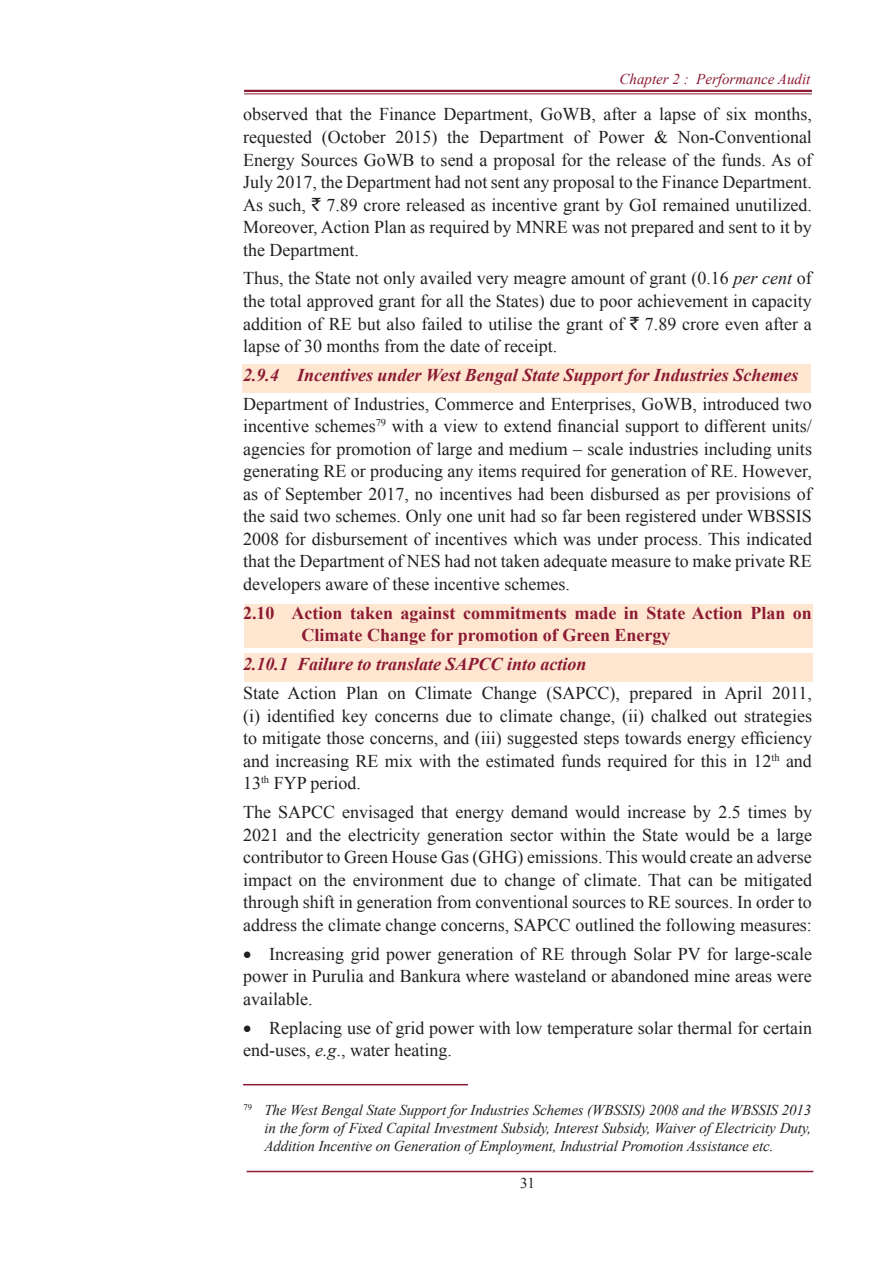
<style>
.page{position:relative;width:893px;height:1263px;background:#fff}
.page>*{position:absolute;margin:0;border:0;box-sizing:border-box;transform-origin:0 0}
.t1{font:18px/22.5px "Times New Roman";color:#231f20;text-align:justify}
.t2{font:italic 700 18px "Times New Roman";color:#8b1a33}
.t3{font:700 18px/22.5px "Times New Roman";color:#8b1a33}
.t4{font:italic 15px/18px "Times New Roman";letter-spacing:-.01em;color:#231f20;text-align:justify}
.t5{font:italic 15px "Times New Roman";color:#8b1a33}
.t6{font:15px "Times New Roman";color:#231f20}
.s1{font-family:"Rupee Foradian"}
.s2{font-style:italic}
</style>
<div class="page">
<hr style="left:244px;top:90px;width:568px;height:2px;background:#8b1a33">
<hr style="left:244px;top:93px;width:568px;height:1px;background:#8b1a33">
<hr style="left:247px;top:1171px;width:566px;height:1px;background:#8b1a33">
<div style="left:244px;top:653px;width:568px;height:28px;background:#fee6d1"></div>
<div style="left:244px;top:604px;width:568px;height:44px;background:#fee6d1"></div>
<div style="left:242px;top:365px;width:569px;height:28px;background:#fee6d1"></div>
<hr style="left:243px;top:1084px;width:225px;height:1px;background:#8b1a33">
<p class="t5" style="left:619px;top:69px;width:192px">Chapter 2 : Performance Audit</p>
<p class="t1" style="left:243px;top:103px;width:570px">observed that the Finance Department, GoWB, after a lapse of six months, requested (October 2015) the Department of Power &amp; Non-Conventional Energy Sources GoWB to send a proposal for the release of the funds. As of July 2017, the Department had not sent any proposal to the Finance Department.<br>As such, <span class="s1">`</span> 7.89 crore released as incentive grant by GoI remained unutilized.<br>Moreover, Action Plan as required by MNRE was not prepared and sent to it by the Department.</p>
<p class="t1" style="left:243px;top:267px;width:570px">Thus, the State not only availed very meagre amount of grant (0.16 <span class="s2">per cent</span> of the total approved grant for all the States) due to poor achievement in capacity addition of RE but also failed to utilise the grant of <span class="s1">`</span> 7.89 crore even after a lapse of 30 months from the date of receipt.</p>
<p class="t2" style="left:243px;top:362px;width:557px">2.9.4 Incentives under West Bengal State Support for Industries Schemes</p>
<p class="t1" style="left:243px;top:392px;width:570px">Department of Industries, Commerce and Enterprises, GoWB, introduced two incentive schemes<sup>79</sup> with a view to extend financial support to different units/ agencies for promotion of large and medium – scale industries including units generating RE or producing any items required for generation of RE. However, as of September 2017, no incentives had been disbursed as per provisions of the said two schemes. Only one unit had so far been registered under WBSSIS 2008 for disbursement of incentives which was under process. This indicated that the Department of NES had not taken adequate measure to make private RE developers aware of these incentive schemes.</p>
<p class="t3" style="left:302px;top:601px;width:512px;text-indent:-58px">2.10 Action taken against commitments made in State Action Plan on<br>Climate Change for promotion of Green Energy</p>
<p class="t2" style="left:243px;top:652px;width:345px">2.10.1 Failure to translate SAPCC into action</p>
<p class="t1" style="left:243px;top:682px;width:570px">State Action Plan on Climate Change (SAPCC), prepared in April 2011, (i) identified key concerns due to climate change, (ii) chalked out strategies to mitigate those concerns, and (iii) suggested steps towards energy efficiency and increasing RE mix with the estimated funds required for this in 12<sup>th</sup> and 13<sup>th</sup> FYP period.</p>
<p class="t1" style="left:243px;top:801px;width:570px">The SAPCC envisaged that energy demand would increase by 2.5 times by 2021 and the electricity generation sector within the State would be a large contributor to Green House Gas (GHG) emissions. This would create an adverse impact on the environment due to change of climate. That can be mitigated through shift in generation from conventional sources to RE sources. In order to address the climate change concerns, SAPCC outlined the following measures:</p>
<p class="t1" style="left:243px;top:942px;width:570px">• Increasing grid power generation of RE through Solar PV for large-scale power in Purulia and Bankura where wasteland or abandoned mine areas were available.</p>
<p class="t1" style="left:243px;top:1016px;width:570px">• Replacing use of grid power with low temperature solar thermal for certain end-uses, <span class="s2">e.g</span>., water heating.</p>
<p class="t4" style="left:264px;top:1101px;width:548px;text-indent:-21px"><sup>79</sup> The West Bengal State Support for Industries Schemes (WBSSIS) 2008 and the WBSSIS 2013 in the form of Fixed Capital Investment Subsidy, Interest Subsidy, Waiver of Electricity Duty, Addition Incentive on Generation of Employment, Industrial Promotion Assistance etc.</p>
<p class="t6" style="left:520px;top:1173px;width:16px">31</p>
</div>
